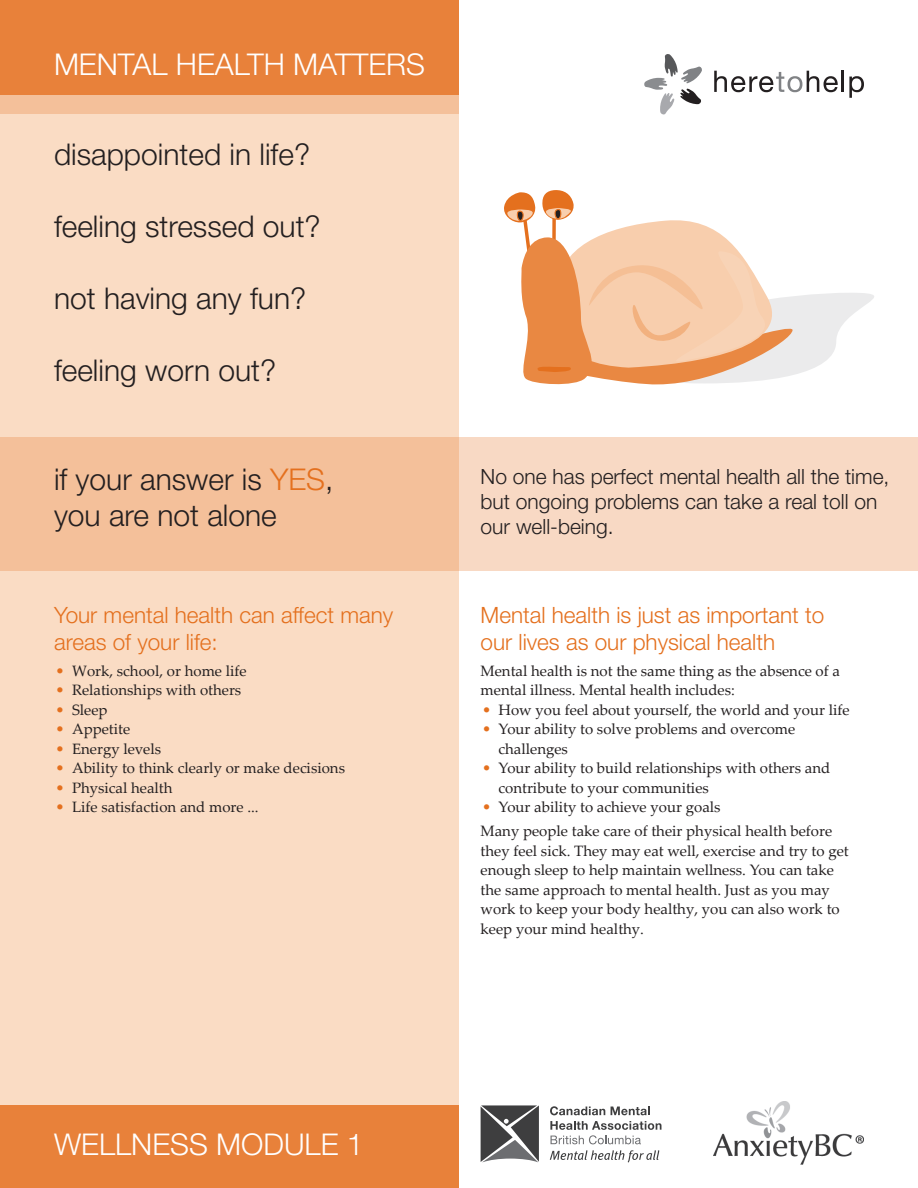
<style>
.page{position:relative;width:918px;height:1188px;background:#fff}
.page>*{position:absolute;margin:0;border:0;box-sizing:border-box;transform-origin:0 0}
.t1{font:300 30px/36px "Helvetica Neue LT Std";color:#231f20}
.t2{font:300 30px "Helvetica Neue LT Std";color:#fff}
.t3{font:300 22.5px/27px "Helvetica Neue LT Std";color:#e4701e}
.t4{font:300 21px/25.2px "Helvetica Neue LT Std";color:#231f20}
.t5{font:15px/19.5px "Palatino Linotype";color:#231f20}
.s1{color:#e4701e}
</style>
<div class="page">
<svg style="left:504px;top:190px;width:370px;height:195px"></svg>
<div style="left:0;top:0;width:459px;height:1188px;background:#fadcc4"></div>
<div style="left:0;top:0;width:459px;height:94px;background:#e8813a"></div>
<div style="left:0;top:94px;width:459px;height:20px;background:#f4c09a"></div>
<svg style="left:644px;top:54px;width:58px;height:60px"></svg>
<svg style="left:714px;top:71px;width:124px;height:21px"></svg>
<hr style="left:842px;top:71px;width:2px;height:21px;background:#231f20">
<svg style="left:849px;top:76px;width:15px;height:22px"></svg>
<svg style="left:0;top:437px;width:918px;height:134px;background:#f5ccae"></svg>
<div style="left:0;top:1106px;width:459px;height:82px;background:#e8813a"></div>
<svg style="left:550px;top:1106px;width:55px;height:9px"></svg>
<svg style="left:611px;top:1107px;width:39px;height:8px"></svg>
<svg style="left:550px;top:1121px;width:112px;height:23px"></svg>
<svg style="left:550px;top:1150px;width:109px;height:13px"></svg>
<svg style="left:481px;top:1105px;width:58px;height:57px;background:#676768"></svg>
<img style="left:713px;top:1102px;width:151px;height:63px">
<h1 class="t2" style="left:54px;top:46px;width:373px">MENTAL HEALTH MATTERS</h1>
<h1 class="t1" style="left:54px;top:136px;width:258px">disappointed in life?</h1>
<h1 class="t1" style="left:54px;top:208px;width:268px">feeling stressed out?</h1>
<h1 class="t1" style="left:54px;top:280px;width:254px">not having any fun?</h1>
<h1 class="t1" style="left:54px;top:352px;width:224px">feeling worn out?</h1>
<h1 class="t1" style="left:54px;top:461px;width:281px">if your answer is <span class="s1">YES</span>, you are not alone</h1>
<h3 class="t4" style="left:481px;top:463px;width:410px">No one has perfect mental health all the time, but ongoing problems can take a real toll on our well-being.</h3>
<h2 class="t3" style="left:54px;top:601px;width:341px">Your mental health can affect many areas of your life:</h2>
<p class="t5" style="left:56px;top:660px;width:193px"><span class="s1">•</span> Work, school, or home life</p>
<p class="t5" style="left:56px;top:680px;width:187px"><span class="s1">•</span> Relationships with others</p>
<p class="t5" style="left:56px;top:699px;width:54px"><span class="s1">•</span> Sleep</p>
<p class="t5" style="left:56px;top:719px;width:76px"><span class="s1">•</span> Appetite</p>
<p class="t5" style="left:56px;top:738px;width:107px"><span class="s1">•</span> Energy levels</p>
<p class="t5" style="left:56px;top:758px;width:291px"><span class="s1">•</span> Ability to think clearly or make decisions</p>
<p class="t5" style="left:56px;top:777px;width:119px"><span class="s1">•</span> Physical health</p>
<p class="t5" style="left:56px;top:797px;width:205px"><span class="s1">•</span> Life satisfaction and more ...</p>
<h1 class="t2" style="left:54px;top:1126px;width:311px">WELLNESS MODULE 1</h1>
<h2 class="t3" style="left:481px;top:601px;width:345px">Mental health is just as important to our lives as our physical health</h2>
<p class="t5" style="left:481px;top:660px;width:361px">Mental health is not the same thing as the absence of a mental illness. Mental health includes:</p>
<p class="t5" style="left:482px;top:699px;width:369px"><span class="s1">•</span> How you feel about yourself, the world and your life</p>
<p class="t5" style="left:499px;top:719px;width:298px;text-indent:-16px"><span class="s1">•</span> Your ability to solve problems and overcome challenges</p>
<p class="t5" style="left:499px;top:758px;width:333px;text-indent:-16px"><span class="s1">•</span> Your ability to build relationships with others and contribute to your communities</p>
<p class="t5" style="left:481px;top:795px;width:353px;line-height:24px"><span class="s1">•</span> Your ability to achieve your goals<br>Many people take care of their physical health before</p>
<p class="t5" style="left:481px;top:840px;width:370px">they feel sick. They may eat well, exercise and try to get enough sleep to help maintain wellness. You can take the same approach to mental health. Just as you may work to keep your body healthy, you can also work to keep your mind healthy.</p>
</div>
